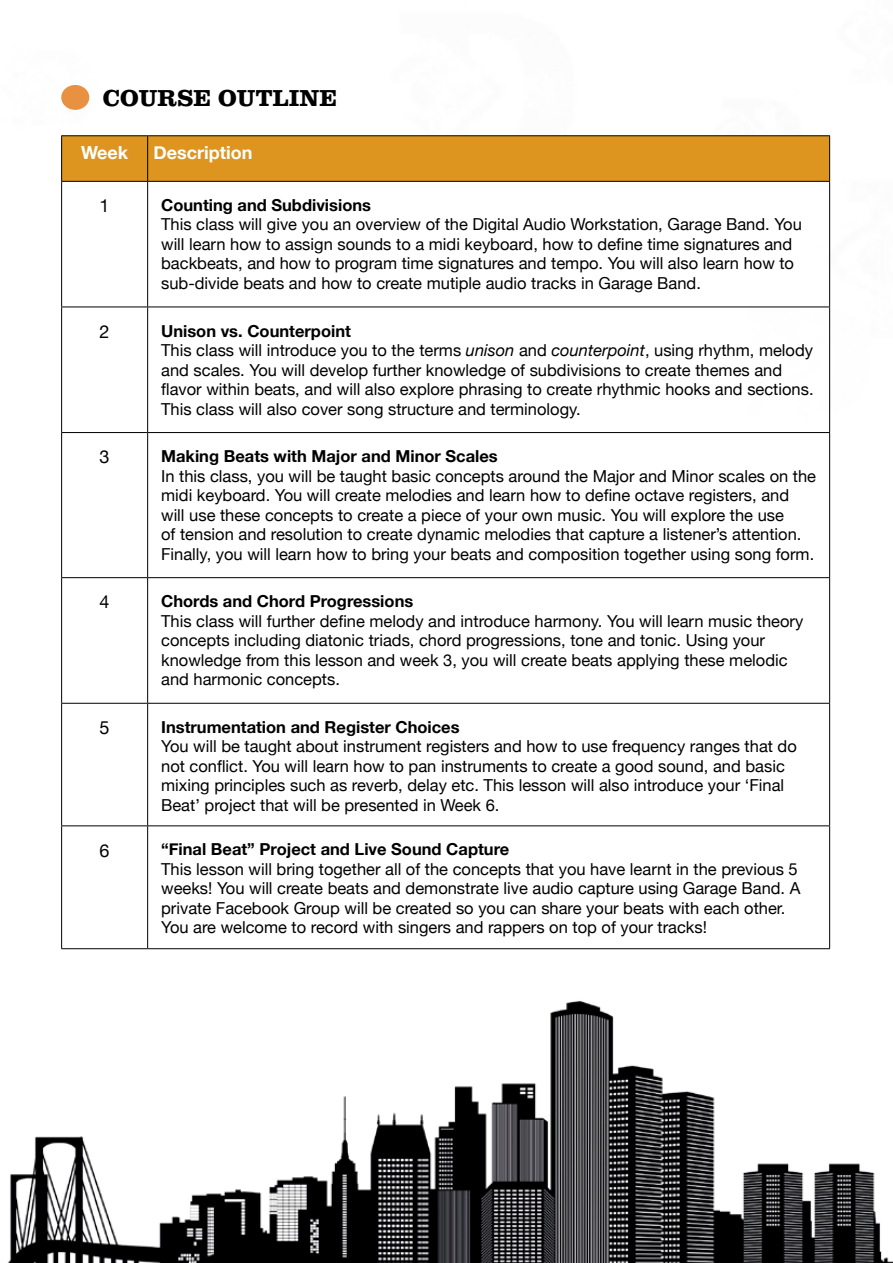
<style>
.page{position:relative;width:893px;height:1263px;background:#fff}
.page>*{position:absolute;margin:0;border:0;box-sizing:border-box;transform-origin:0 0}
.t1{font:700 24px "Clarendon LT Std";color:#000}
.t2{font:700 18px "Helvetica Neue";color:#fff}
.t3{font:18px "Helvetica Neue";color:#000}
.t4{font:16.5px/19.5px "Helvetica Neue";color:#000}
.t5{font:700 16.5px "Helvetica Neue";color:#000}
.s1{font-weight:700}
.s2{font-style:italic}
</style>
<div class="page">
<img style="left:61px;top:85px;width:770px;height:865px">
<div style="left:62px;top:136px;width:767px;height:45px;background:#dd951f"></div>
<hr style="left:61px;top:135px;width:87px;height:1px;background:#000">
<hr style="left:61px;top:136px;width:1px;height:45px;background:#000">
<hr style="left:148px;top:135px;width:682px;height:1px;background:#000">
<hr style="left:147px;top:136px;width:1px;height:45px;background:#000">
<hr style="left:829px;top:136px;width:1px;height:45px;background:#000">
<hr style="left:61px;top:181px;width:87px;height:1px;background:#000">
<hr style="left:61px;top:182px;width:1px;height:125px;background:#000">
<hr style="left:148px;top:181px;width:682px;height:1px;background:#000">
<hr style="left:147px;top:182px;width:1px;height:125px;background:#000">
<hr style="left:829px;top:182px;width:1px;height:125px;background:#000">
<hr style="left:61px;top:307px;width:87px;height:1px;background:#000">
<hr style="left:61px;top:307px;width:1px;height:125px;background:#000">
<hr style="left:148px;top:307px;width:682px;height:1px;background:#000">
<hr style="left:147px;top:307px;width:1px;height:125px;background:#000">
<hr style="left:829px;top:307px;width:1px;height:125px;background:#000">
<hr style="left:61px;top:432px;width:87px;height:1px;background:#000">
<hr style="left:61px;top:433px;width:1px;height:144px;background:#000">
<hr style="left:148px;top:432px;width:682px;height:1px;background:#000">
<hr style="left:147px;top:433px;width:1px;height:144px;background:#000">
<hr style="left:829px;top:433px;width:1px;height:144px;background:#000">
<hr style="left:61px;top:577px;width:87px;height:1px;background:#000">
<hr style="left:61px;top:578px;width:1px;height:125px;background:#000">
<hr style="left:148px;top:577px;width:682px;height:1px;background:#000">
<hr style="left:147px;top:578px;width:1px;height:125px;background:#000">
<hr style="left:829px;top:578px;width:1px;height:125px;background:#000">
<hr style="left:61px;top:703px;width:87px;height:1px;background:#000">
<hr style="left:61px;top:704px;width:1px;height:121px;background:#000">
<hr style="left:148px;top:703px;width:682px;height:1px;background:#000">
<hr style="left:147px;top:704px;width:1px;height:121px;background:#000">
<hr style="left:829px;top:704px;width:1px;height:121px;background:#000">
<hr style="left:61px;top:825px;width:87px;height:1px;background:#000">
<hr style="left:61px;top:826px;width:1px;height:122px;background:#000">
<hr style="left:148px;top:825px;width:682px;height:1px;background:#000">
<hr style="left:147px;top:826px;width:1px;height:122px;background:#000">
<hr style="left:829px;top:826px;width:1px;height:122px;background:#000">
<hr style="left:61px;top:948px;width:87px;height:1px;background:#000">
<hr style="left:148px;top:948px;width:682px;height:1px;background:#000">
<div style="left:61px;top:85px;width:28px;height:25px;background:#e79141;border-radius:50%"></div>
<img style="left:8px;top:1001px;width:885px;height:262px">
<h1 class="t1" style="left:103px;top:84px;width:235px">COURSE OUTLINE</h1>
<p class="t2" style="left:81px;top:139px;width:48px">Week</p>
<p class="t2" style="left:154px;top:139px;width:100px">Description</p>
<p class="t3" style="left:100px;top:193px;width:12px">1</p>
<p class="t5" style="left:161px;top:192px;width:211px">Counting and Subdivisions</p>
<p class="t4" style="left:161px;top:216px;width:642px">This class will give you an overview of the Digital Audio Workstation, Garage Band. You will learn how to assign sounds to a midi keyboard, how to define time signatures and backbeats, and how to program time signatures and tempo. You will also learn how to sub-divide beats and how to create mutiple audio tracks in Garage Band.</p>
<p class="t3" style="left:100px;top:318px;width:12px">2</p>
<p class="t4" style="left:161px;top:322px;width:654px"><span class="s1">Unison vs. Counterpoint<br></span>This class will introduce you to the terms <span class="s2">unison</span> and <span class="s2">counterpoint</span>, using rhythm, melody and scales. You will develop further knowledge of subdivisions to create themes and flavor within beats, and will also explore phrasing to create rhythmic hooks and sections.<br>This class will also cover song structure and terminology.</p>
<p class="t3" style="left:100px;top:444px;width:12px">3</p>
<p class="t5" style="left:161px;top:443px;width:338px">Making Beats with Major and Minor Scales</p>
<p class="t4" style="left:161px;top:467px;width:656px">In this class, you will be taught basic concepts around the Major and Minor scales on the midi keyboard. You will create melodies and learn how to define octave registers, and will use these concepts to create a piece of your own music. You will explore the use<br>of tension and resolution to create dynamic melodies that capture a listener’s attention.<br>Finally, you will learn how to bring your beats and composition together using song form.</p>
<p class="t3" style="left:100px;top:589px;width:12px">4</p>
<p class="t5" style="left:161px;top:588px;width:254px">Chords and Chord Progressions</p>
<p class="t4" style="left:161px;top:612px;width:644px">This class will further define melody and introduce harmony. You will learn music theory concepts including diatonic triads, chord progressions, tone and tonic. Using your knowledge from this lesson and week 3, you will create beats applying these melodic and harmonic concepts.</p>
<p class="t3" style="left:100px;top:714px;width:12px">5</p>
<p class="t5" style="left:161px;top:714px;width:300px">Instrumentation and Register Choices</p>
<p class="t4" style="left:161px;top:738px;width:637px">You will be taught about instrument registers and how to use frequency ranges that do not conflict. You will learn how to pan instruments to create a good sound, and basic mixing principles such as reverb, delay etc. This lesson will also introduce your ‘Final Beat’ project that will be presented in Week 6.</p>
<p class="t3" style="left:100px;top:837px;width:12px">6</p>
<p class="t5" style="left:161px;top:837px;width:350px">“Final Beat” Project and Live Sound Capture</p>
<p class="t4" style="left:161px;top:860px;width:641px">This lesson will bring together all of the concepts that you have learnt in the previous 5 weeks! You will create beats and demonstrate live audio capture using Garage Band. A private Facebook Group will be created so you can share your beats with each other.<br>You are welcome to record with singers and rappers on top of your tracks!</p>
</div>
